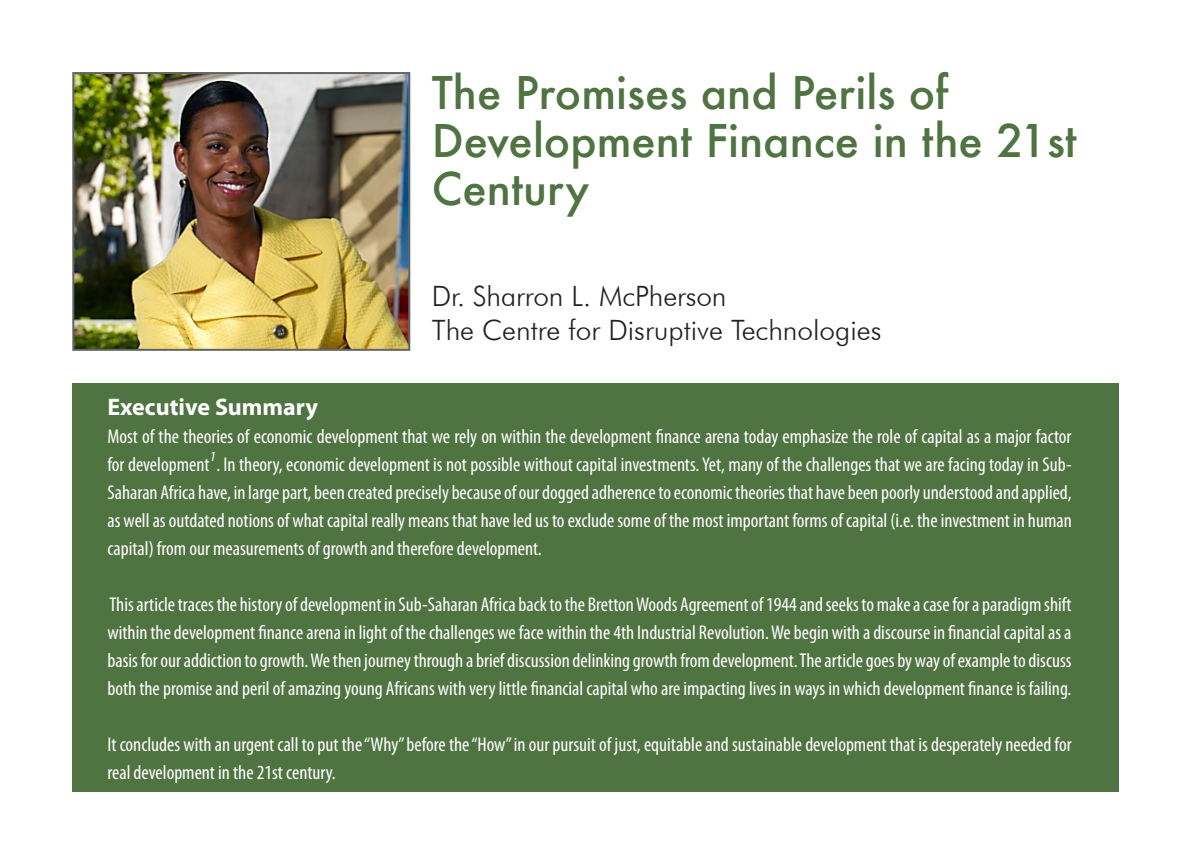
<style>
.page{position:relative;width:1191px;height:851px;background:#fff}
.page>*{position:absolute;margin:0;border:0;box-sizing:border-box;transform-origin:0 0}
.t1{font:500 44px/48px "Futura";color:#4f7441}
.t2{font:300 28px "Futura BT";color:#231f20}
.Body_1{font:700 24px "Myriad Pro";color:#fff}
.Body_1-2{font:condensed 20px/28px "Myriad Pro";color:#fff}
.Body_1-3{font:italic 14px "Myriad Pro";color:#fff}
</style>
<div class="page">
<div style="left:72px;top:383px;width:1046px;height:408px;background:#4f7441"></div>
<img style="left:75px;top:75px;width:332px;height:273px">
<div style="left:72px;top:72px;width:338px;height:279px;border:2px solid #636366"></div>
<p class="t1" style="left:432px;top:68px;width:518px">The Promises and Perils of</p>
<p class="t1" style="left:432px;top:116px;width:646px">Development Finance in the 21st<br>Century</p>
<p class="t2" style="left:432px;top:279px;width:296px">Dr. Sharron L. McPherson</p>
<p class="t2" style="left:432px;top:312px;width:451px">The Centre for Disruptive Technologies</p>
<p class="Body_1" style="left:107px;top:391px;width:212px">Executive Summary</p>
<p class="Body_1-2" style="left:107px;top:422px;width:965px">Most of the theories of economic development that we rely on within the development finance arena today emphasize the role of capital as a major factor for development . In theory, economic development is not possible without capital investments. Yet, many of the challenges that we are facing today in Sub-</p>
<p class="Body_1-3" style="left:209px;top:448px;width:8px">1</p>
<p class="Body_1-2" style="left:107px;top:478px;width:965px;text-align:justify">Saharan Africa have, in large part, been created precisely because of our dogged adherence to economic theories that have been poorly understood and applied, as well as outdated notions of what capital really means that have led us to exclude some of the most important forms of capital (i.e. the investment in human capital) from our measurements of growth and therefore development.</p>
<p class="Body_1-2" style="left:107px;top:590px;width:965px;text-align:justify">This article traces the history of development in Sub-Saharan Africa back to the Bretton Woods Agreement of 1944 and seeks to make a case for a paradigm shift within the development finance arena in light of the challenges we face within the 4th Industrial Revolution. We begin with a discourse in financial capital as a basis for our addiction to growth. We then journey through a brief discussion delinking growth from development. The article goes by way of example to discuss both the promise and peril of amazing young Africans with very little financial capital who are impacting lives in ways in which development finance is failing.</p>
<p class="Body_1-2" style="left:107px;top:730px;width:965px">It concludes with an urgent call to put the “Why” before the “How” in our pursuit of just, equitable and sustainable development that is desperately needed for real development in the 21st century.</p>
</div>
